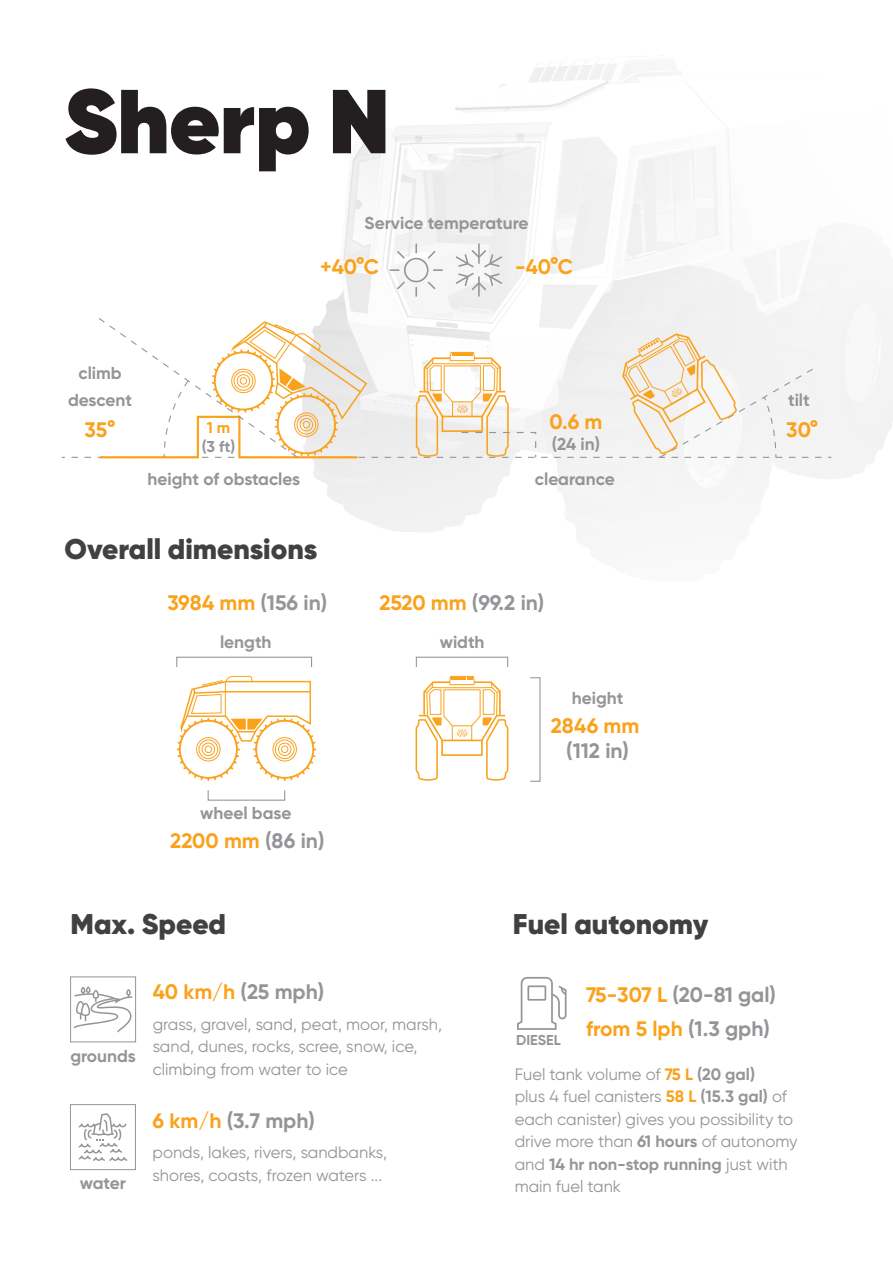
<style>
.page{position:relative;width:893px;height:1263px;background:#fff}
.page>*{position:absolute;margin:0;border:0;box-sizing:border-box;transform-origin:0 0}
.t1{font:800 90.6px "Gilroy";color:#231f20}
.t2{font:900 28.5px "Gilroy";color:#414042}
.t3{font:700 21px/33.6px "Gilroy";color:#939598}
.t4{font:700 21px "Gilroy";color:#faa21b}
.t5{font:700 17.25px "Gilroy";color:#939598}
.t6{font:16.5px/22.5px "Gilroy";color:#939598}
.t7{font:700 15.75px "Gilroy";color:#939598}
.t8{font:700 15.75px "Gilroy";color:#faa21b}
.t9{font:700 14.4px "Gilroy";color:#939598}
.s1{color:#faa21b}
.s2{color:#939598}
.s3{font-weight:700;color:#faa21b}
.s4{font-weight:700}
</style>
<div class="page">
<img style="left:61px;top:63px;width:832px;height:1108px">
<div style="left:404px;top:258px;width:25px;height:24px;border:2px solid #939598;border-radius:50%"></div>
<hr style="left:478px;top:276px;width:2px;height:21px;background:#939598">
<hr style="left:478px;top:244px;width:2px;height:20px;background:#939598">
<svg style="left:454px;top:248px;width:50px;height:44px"></svg>
<svg style="left:426px;top:249px;width:11px;height:11px"></svg>
<svg style="left:433px;top:269px;width:10px;height:2px"></svg>
<svg style="left:426px;top:280px;width:11px;height:11px"></svg>
<svg style="left:415px;top:287px;width:2px;height:10px"></svg>
<svg style="left:395px;top:280px;width:12px;height:11px"></svg>
<svg style="left:390px;top:269px;width:9px;height:2px"></svg>
<svg style="left:395px;top:249px;width:12px;height:11px"></svg>
<svg style="left:415px;top:244px;width:2px;height:9px"></svg>
<svg style="left:62px;top:315px;width:759px;height:164px"></svg>
<div style="left:176px;top:657px;width:136px;height:10px;border:1px solid #939598"></div>
<div style="left:416px;top:657px;width:92px;height:10px;border:1px solid #939598"></div>
<div style="left:208px;top:790px;width:77px;height:11px;border:1px solid #939598"></div>
<div style="left:530px;top:677px;width:11px;height:105px;border:1px solid #939598"></div>
<svg style="left:177px;top:676px;width:139px;height:105px"></svg>
<div style="left:255px;top:720px;width:59px;height:59px;border:2px solid #faa21b;border-radius:50%"></div>
<div style="left:273px;top:737px;width:24px;height:24px;border:1px solid #faa21b;border-radius:50%"></div>
<div style="left:275px;top:740px;width:19px;height:19px;border:1px solid #faa21b;border-radius:50%"></div>
<div style="left:278px;top:743px;width:13px;height:13px;border:1px solid #faa21b;border-radius:50%"></div>
<div style="left:281px;top:746px;width:7px;height:7px;border:1px solid #faa21b;border-radius:50%"></div>
<svg style="left:414px;top:675px;width:95px;height:128px"></svg>
<svg style="left:74px;top:986px;width:58px;height:46px"></svg>
<div style="left:70px;top:976px;width:66px;height:66px;border:1px solid #939598"></div>
<svg style="left:79px;top:1113px;width:48px;height:48px"></svg>
<div style="left:70px;top:1104px;width:66px;height:66px;border:1px solid #939598"></div>
<svg style="left:516px;top:976px;width:52px;height:55px"></svg>
<h1 class="t1" style="left:65px;top:64px;width:327px">Sherp N</h1>
<p class="t5" style="left:79px;top:362px;width:45px">climb</p>
<p class="t5" style="left:68px;top:389px;width:65px">descent</p>
<p class="t5" style="left:364px;top:212px;width:166px">Service temperature</p>
<p class="t4" style="left:320px;top:254px;width:60px">+40°С</p>
<p class="t4" style="left:515px;top:254px;width:59px">-40°С</p>
<p class="t5" style="left:788px;top:389px;width:23px">tilt</p>
<p class="t4" style="left:549px;top:409px;width:54px">0.6 m</p>
<p class="t5" style="left:552px;top:433px;width:50px">(24 in)</p>
<p class="t4" style="left:85px;top:416px;width:32px">35°</p>
<p class="t4" style="left:786px;top:416px;width:34px">30°</p>
<p class="t8" style="left:207px;top:418px;width:25px">1 m</p>
<p class="t7" style="left:202px;top:436px;width:35px">(3 ft)</p>
<p class="t5" style="left:148px;top:468px;width:154px">height of obstacles</p>
<p class="t5" style="left:535px;top:468px;width:81px">clearance</p>
<h2 class="t2" style="left:65px;top:531px;width:254px">Overall dimensions</h2>
<p class="t3" style="left:167px;top:586px;width:161px"><span class="s1">3984 mm</span> (156 in)</p>
<p class="t3" style="left:380px;top:586px;width:166px"><span class="s1">2520 mm</span> (99.2 in)</p>
<p class="t5" style="left:220px;top:631px;width:53px">length</p>
<p class="t5" style="left:440px;top:631px;width:46px">width</p>
<p class="t5" style="left:200px;top:802px;width:93px">wheel base</p>
<p class="t4" style="left:170px;top:827px;width:156px">2200 mm <span class="s2">(86 in)</span></p>
<h2 class="t2" style="left:71px;top:905px;width:157px">Max. Speed</h2>
<p class="t5" style="left:70px;top:1045px;width:67px">grounds</p>
<p class="t5" style="left:80px;top:1172px;width:48px">water</p>
<p class="t3" style="left:153px;top:975px;width:173px"><span class="s1">40 km/h</span> (25 mph)</p>
<p class="t6" style="left:153px;top:1012px;width:291px">grass, gravel, sand, peat, moor, marsh, sand, dunes, rocks, scree, snow, ice, climbing from water to ice</p>
<p class="t3" style="left:153px;top:1103px;width:164px"><span class="s1">6 km/h</span> (3.7 mph)</p>
<p class="t6" style="left:153px;top:1141px;width:236px">ponds, lakes, rivers, sandbanks, shores, coasts, frozen waters ...</p>
<p class="t5" style="left:572px;top:687px;width:53px">height</p>
<p class="t4" style="left:551px;top:712px;width:90px">2846 mm</p>
<p class="t3" style="left:566px;top:734px;width:64px">(112 in)</p>
<h2 class="t2" style="left:513px;top:906px;width:197px">Fuel autonomy</h2>
<p class="t9" style="left:516px;top:1030px;width:46px">DIESEL</p>
<p class="t3" style="left:586px;top:978px;width:191px"><span class="s1">75-307 L</span> (20-81 gal) <span class="s1">from 5 lph</span> (1.3 gph)</p>
<p class="t6" style="left:515px;top:1062px;width:284px">Fuel tank volume of <span class="s3">75 L</span> <span class="s4">(20 gal)<br></span>plus 4 fuel canisters <span class="s3">58 L</span> <span class="s4">(15.3 gal)</span> of each canister) gives you possibility to drive more than <span class="s4">61 hours</span> of autonomy and <span class="s4">14 hr non-stop running</span> just with main fuel tank</p>
</div>
